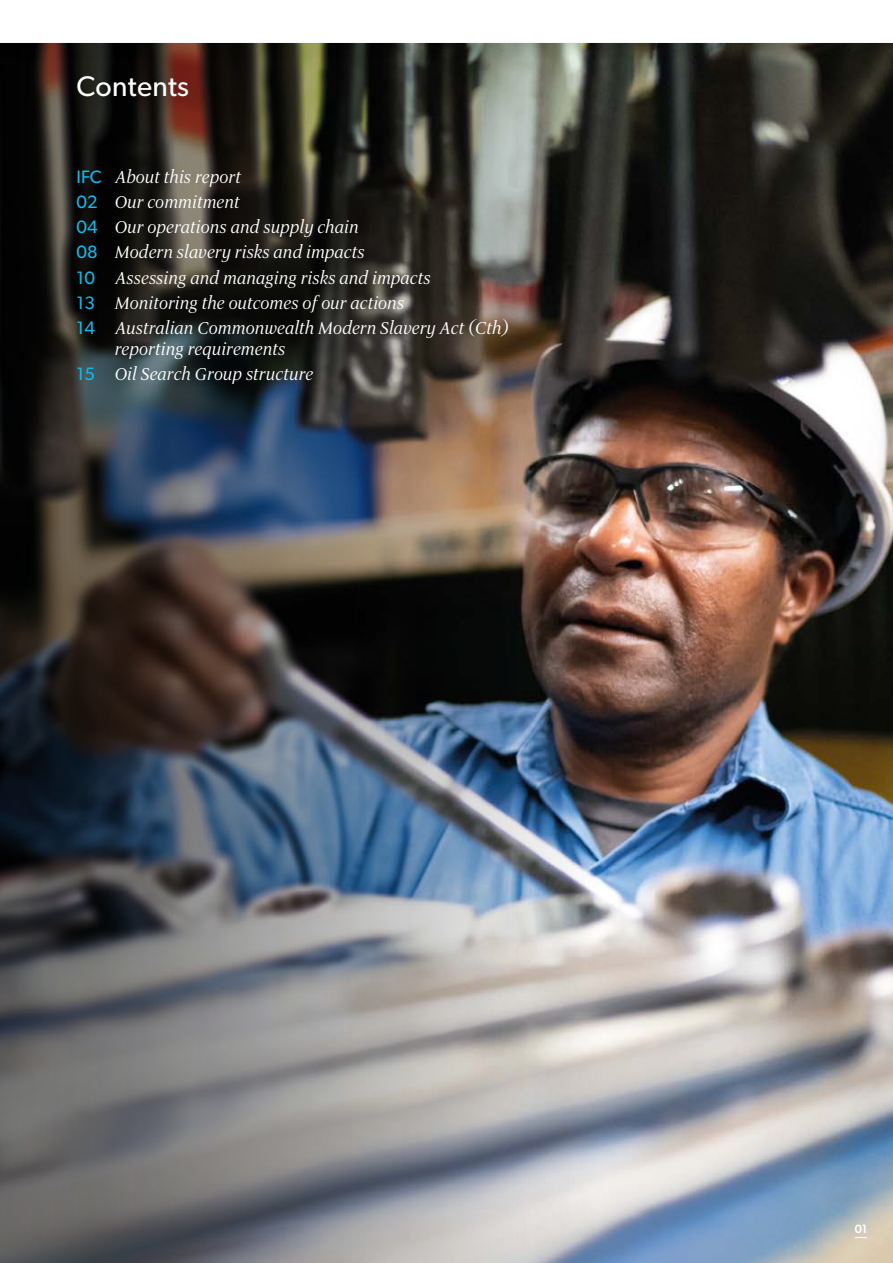
<style>
.page{position:relative;width:893px;height:1263px;background:#fff}
.page>*{position:absolute;margin:0;border:0;box-sizing:border-box;transform-origin:0 0}
.Page_Head__Big__19_2{font:28.5px "Gibson";letter-spacing:.01em;color:#fff}
.Body{font:italic 21px/21px "Luxury Text";color:#fff}
.t1{font:500 12px "Gibson";color:#fff}
.s1{font-family:"Gibson";font-style:normal;font-size:18px;color:#0bbbef}
</style>
<div class="page">
<img style="left:0;top:60px;width:893px;height:1203px">
<svg style="left:0;top:43px;width:893px;height:17px;background:#37352b"></svg>
<svg style="left:855px;top:1237px;width:12px;height:1px"></svg>
<p class="Page_Head__Big__19_2" style="left:77px;top:69px;width:114px">Contents</p>
<p class="Body" style="left:77px;top:165px;width:166px"><span class="s1">IFC</span> About this report</p>
<p class="Body" style="left:77px;top:190px;width:165px"><span class="s1">02</span> Our commitment</p>
<p class="Body" style="left:77px;top:215px;width:284px"><span class="s1">04</span> Our operations and supply chain</p>
<p class="Body" style="left:77px;top:241px;width:290px"><span class="s1">08</span> Modern slavery risks and impacts</p>
<p class="Body" style="left:77px;top:266px;width:356px"><span class="s1">10</span> Assessing and managing risks and impacts</p>
<p class="Body" style="left:77px;top:291px;width:329px"><span class="s1">13</span> Monitoring the outcomes of our actions</p>
<p class="Body" style="left:115px;top:316px;width:395px;text-indent:-38px"><span class="s1">14</span> Australian Commonwealth Modern Slavery Act (Cth) reporting requirements</p>
<p class="Body" style="left:77px;top:363px;width:238px"><span class="s1">15</span> Oil Search Group structure</p>
<p class="t1" style="left:855px;top:1222px;width:14px">01</p>
</div>
